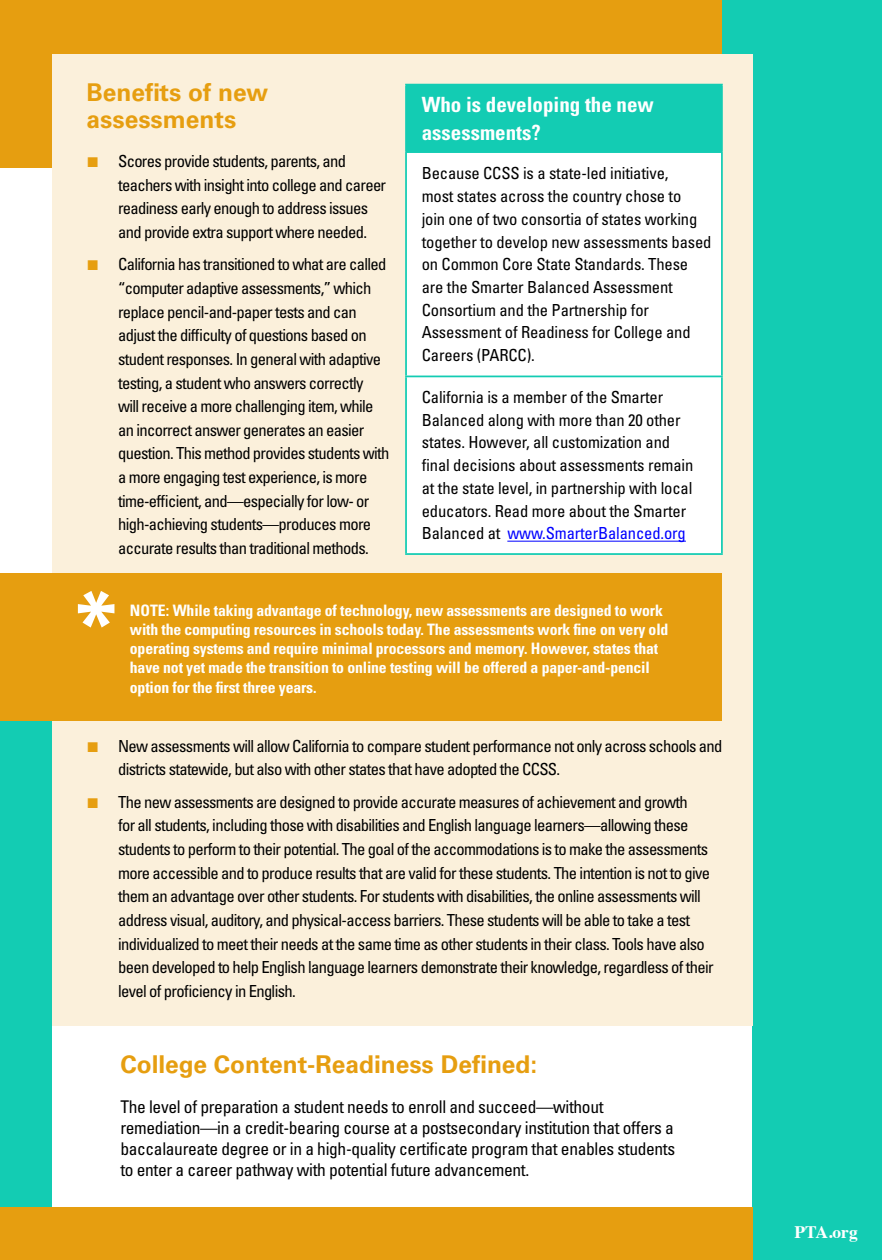
<style>
.page{position:relative;width:882px;height:1260px;background:#fff}
.page>*{position:absolute;margin:0;border:0;box-sizing:border-box;transform-origin:0 0}
.t1{font:700 condensed 96.25px "Univers LT Std";color:#fff}
.t2{font:700 24.5px/26.2px "Univers LT Std";color:#e69e10}
.t3{font:700 condensed 21px/28px "Univers LT Std";color:#fff}
.t4{font:condensed 17.5px/21px "Univers LT Std";letter-spacing:-.02em;color:#000}
.t5{font:700 17.5px "Times";color:#fff}
.t6{font:condensed 16.62px/23.6px "Univers LT Std";letter-spacing:-.04em;color:#000}
.t7{font:condensed 16.62px/22.8px "Univers LT Std";letter-spacing:-.01em;color:#000}
.t8{font:700 condensed 15.75px/19.2px "Univers LT Std";letter-spacing:-.01em;color:#fff}
.s1{font-family:"Arial";font-stretch:normal;font-size:21px;color:#e69e10}
.s2{color:#00f}
</style>
<div class="page">
<div style="left:0;top:711px;width:52px;height:497px;background:#13ccb3"></div>
<div style="left:753px;top:386px;width:129px;height:874px;background:#13ccb3"></div>
<div style="left:0;top:0;width:868px;height:168px;background:#e69e10"></div>
<div style="left:723px;top:0;width:159px;height:424px;background:#13ccb3"></div>
<div style="left:52px;top:54px;width:701px;height:972px;background:#fbf0db"></div>
<div style="left:0;top:1208px;width:753px;height:52px;background:#e69e10"></div>
<div style="left:406px;top:85px;width:316px;height:67px;background:#13ccb3"></div>
<div style="left:407px;top:153px;width:314px;height:400px;background:#fff"></div>
<hr style="left:405px;top:377px;width:2px;height:176px;background:#13ccb3">
<hr style="left:721px;top:377px;width:2px;height:176px;background:#13ccb3">
<hr style="left:405px;top:553px;width:318px;height:2px;background:#13ccb3">
<hr style="left:405px;top:84px;width:318px;height:1px;background:#13ccb3">
<hr style="left:405px;top:85px;width:2px;height:66px;background:#13ccb3">
<hr style="left:721px;top:85px;width:2px;height:66px;background:#13ccb3">
<hr style="left:405px;top:151px;width:318px;height:2px;background:#13ccb3">
<hr style="left:405px;top:153px;width:2px;height:223px;background:#13ccb3">
<hr style="left:721px;top:153px;width:2px;height:223px;background:#13ccb3">
<hr style="left:405px;top:376px;width:318px;height:1px;background:#13ccb3">
<hr style="left:507px;top:541px;width:179px;height:1px;background:#00f">
<div style="left:0;top:574px;width:721px;height:147px;background:#e69e10"></div>
<h2 class="t2" style="left:87px;top:80px;width:183px">Benefits of new assessments</h2>
<p class="t6" style="left:118px;top:149px;width:270px;text-indent:-32px"><span class="s1">■</span> Scores provide students, parents, and teachers with insight into college and career readiness early enough to address issues and provide extra support where needed.</p>
<p class="t6" style="left:118px;top:252px;width:273px;text-indent:-32px"><span class="s1">■</span> California has transitioned to what are called “computer adaptive assessments,” which replace pencil-and-paper tests and can adjust the difficulty of questions based on student responses. In general with adaptive testing, a student who answers correctly<br>will receive a more challenging item, while an incorrect answer generates an easier question. This method provides students with a more engaging test experience, is more time-efficient, and—especially for low- or high-achieving students—produces more accurate results than traditional methods.</p>
<p class="t3" style="left:422px;top:90px;width:234px">Who is developing the new assessments?</p>
<p class="t7" style="left:422px;top:162px;width:291px">Because CCSS is a state-led initiative,<br>most states across the country chose to<br>join one of two consortia of states working together to develop new assessments based on Common Core State Standards. These are the Smarter Balanced Assessment Consortium and the Partnership for Assessment of Readiness for College and Careers (PARCC).</p>
<p class="t7" style="left:422px;top:385px;width:273px">California is a member of the Smarter Balanced along with more than 20 other states. However, all customization and final decisions about assessments remain at the state level, in partnership with local educators. Read more about the Smarter Balanced at <span class="s2">www.SmarterBalanced.org</span></p>
<h1 class="t1" style="left:75px;top:568px;width:44px">*</h1>
<p class="t8" style="left:130px;top:600px;width:540px">NOTE: While taking advantage of technology, new assessments are designed to work with the computing resources in schools today. The assessments work fine on very old operating systems and require minimal processors and memory. However, states that have not yet made the transition to online testing will be offered a paper-and-pencil option for the first three years.</p>
<p class="t6" style="left:118px;top:734px;width:606px;text-indent:-32px"><span class="s1">■</span> New assessments will allow California to compare student performance not only across schools and districts statewide, but also with other states that have adopted the CCSS.</p>
<p class="t6" style="left:118px;top:790px;width:597px;text-indent:-32px"><span class="s1">■</span> The new assessments are designed to provide accurate measures of achievement and growth<br>for all students, including those with disabilities and English language learners—allowing these students to perform to their potential. The goal of the accommodations is to make the assessments more accessible and to produce results that are valid for these students. The intention is not to give them an advantage over other students. For students with disabilities, the online assessments will address visual, auditory, and physical-access barriers. These students will be able to take a test individualized to meet their needs at the same time as other students in their class. Tools have also been developed to help English language learners demonstrate their knowledge, regardless of their level of proficiency in English.</p>
<h2 class="t2" style="left:120px;top:1052px;width:418px">College Content-Readiness Defined:</h2>
<p class="t4" style="left:120px;top:1096px;width:556px">The level of preparation a student needs to enroll and succeed—without remediation—in a credit-bearing course at a postsecondary institution that offers a baccalaureate degree or in a high-quality certificate program that enables students to enter a career pathway with potential future advancement.</p>
<p class="t5" style="left:794px;top:1216px;width:65px">PTA.org</p>
</div>
